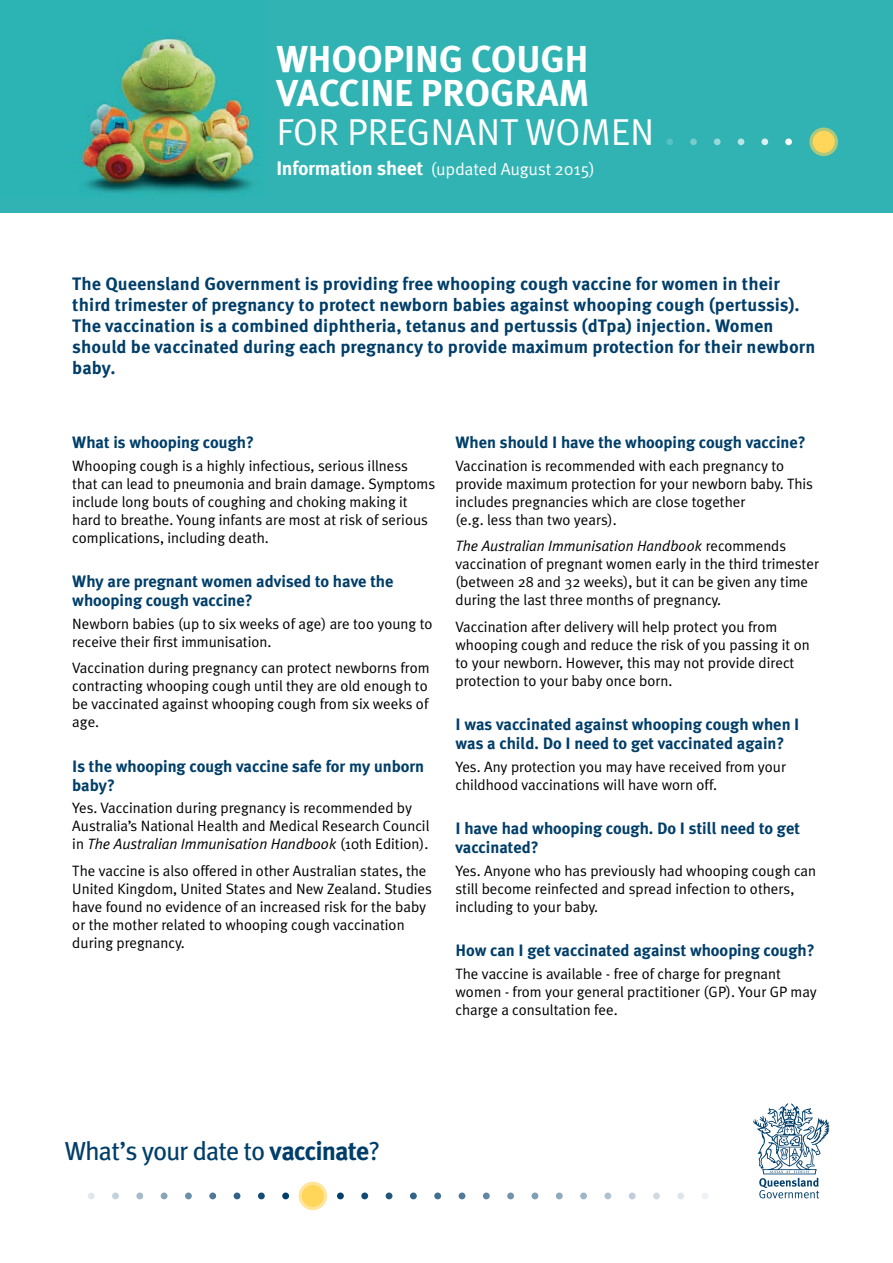
<style>
.page{position:relative;width:893px;height:1263px;background:#fff}
.page>*{position:absolute;margin:0;border:0;box-sizing:border-box;transform-origin:0 0}
.t1{font:700 37.5px/34.5px "Meta OT";letter-spacing:-.005em;color:#fff}
.t2{font:37.5px "Meta OT";letter-spacing:-.005em;color:#fff}
.t3{font:26.1px "Meta OT";letter-spacing:-.045em;color:#003e69}
.t4{font:700 18px/21px "Meta OT";letter-spacing:.005em;color:#003e69}
.t5{font:17.25px "Meta OT";letter-spacing:-.015em;color:#fff}
.t6{font:700 16.5px/19px "Meta Plus";color:#003e69}
.t7{font:15px/18px "Meta Plus Normal";color:#000}
.s1{font-weight:700;font-size:19.5px}
.s2{font-style:italic}
.s3{font-weight:700}
</style>
<div class="page">
<div style="left:0;top:0;width:893px;height:213px;background:#30b3b2"></div>
<img style="left:75px;top:28px;width:184px;height:166px">
<svg style="left:753px;top:1103px;width:76px;height:95px"></svg>
<div style="left:282px;top:1192px;width:7px;height:7px;background:#003e69;border-radius:50%"></div>
<svg style="left:258px;top:1192px;width:7px;height:7px"></svg>
<svg style="left:112px;top:1192px;width:7px;height:7px"></svg>
<svg style="left:209px;top:1192px;width:7px;height:7px"></svg>
<div style="left:161px;top:1192px;width:6px;height:7px;background:#88a4b9;border-radius:50%"></div>
<svg style="left:185px;top:1192px;width:7px;height:7px"></svg>
<div style="left:136px;top:1192px;width:7px;height:7px;background:#a6bbca;border-radius:50%"></div>
<div style="left:234px;top:1192px;width:6px;height:7px;background:#326386;border-radius:50%"></div>
<div style="left:88px;top:1192px;width:7px;height:7px;background:#e0e7ec;border-radius:50%"></div>
<div style="left:337px;top:1192px;width:7px;height:7px;background:#003e69;border-radius:50%"></div>
<svg style="left:361px;top:1192px;width:7px;height:7px"></svg>
<svg style="left:507px;top:1192px;width:7px;height:7px"></svg>
<svg style="left:410px;top:1192px;width:7px;height:7px"></svg>
<div style="left:459px;top:1192px;width:6px;height:7px;background:#517b98;border-radius:50%"></div>
<svg style="left:434px;top:1192px;width:7px;height:7px"></svg>
<svg style="left:483px;top:1192px;width:7px;height:7px"></svg>
<div style="left:386px;top:1192px;width:6px;height:7px;background:#22577d;border-radius:50%"></div>
<div style="left:531px;top:1192px;width:7px;height:7px;background:#809eb4;border-radius:50%"></div>
<div style="left:629px;top:1192px;width:7px;height:7px;background:#bfced9;border-radius:50%"></div>
<svg style="left:580px;top:1192px;width:7px;height:7px"></svg>
<div style="left:677px;top:1192px;width:7px;height:7px;background:#dee6eb;border-radius:50%"></div>
<div style="left:556px;top:1192px;width:7px;height:7px;background:#8faabd;border-radius:50%"></div>
<div style="left:653px;top:1192px;width:7px;height:7px;background:#ced9e2;border-radius:50%"></div>
<div style="left:604px;top:1192px;width:7px;height:7px;background:#afc2cf;border-radius:50%"></div>
<div style="left:702px;top:1192px;width:7px;height:7px;background:#eef2f5;border-radius:50%"></div>
<div style="left:299px;top:1182px;width:28px;height:28px;border:6px solid #ffd65a;border-radius:50%"></div>
<div style="left:302px;top:1185px;width:22px;height:22px;background:#ffd65a;border-radius:50%"></div>
<div style="left:761px;top:138px;width:7px;height:7px;background:#d8f0f0;border-radius:50%"></div>
<div style="left:666px;top:138px;width:7px;height:7px;background:#56c1c0;border-radius:50%"></div>
<div style="left:714px;top:138px;width:7px;height:7px;background:#97d9d8;border-radius:50%"></div>
<svg style="left:690px;top:138px;width:7px;height:7px"></svg>
<div style="left:738px;top:138px;width:6px;height:7px;background:#b8e4e4;border-radius:50%"></div>
<div style="left:642px;top:138px;width:7px;height:7px;background:#34b4b3;border-radius:50%"></div>
<div style="left:785px;top:138px;width:7px;height:7px;background:#fff;border-radius:50%"></div>
<div style="left:809px;top:128px;width:29px;height:28px;border:6px solid #ffd65a;border-radius:50%"></div>
<div style="left:813px;top:131px;width:22px;height:22px;background:#ffd65a;border-radius:50%"></div>
<h1 class="t1" style="left:277px;top:42px;width:314px">WHOOPING COUGH<br>VACCINE PROGRAM</h1>
<h1 class="t2" style="left:277px;top:109px;width:379px">FOR PREGNANT WOMEN</h1>
<p class="t5" style="left:276px;top:158px;width:320px"><span class="s1">Information sheet</span> (updated August 2015)</p>
<p class="t4" style="left:72px;top:273px;width:745px">The Queensland Government is providing free whooping cough vaccine for women in their third trimester of pregnancy to protect newborn babies against whooping cough (pertussis).<br>The vaccination is a combined diphtheria, tetanus and pertussis (dTpa) injection. Women should be vaccinated during each pregnancy to provide maximum protection for their newborn baby.</p>
<p class="t6" style="left:72px;top:433px;width:183px">What is whooping cough?</p>
<p class="t7" style="left:72px;top:456px;width:364px">Whooping cough is a highly infectious, serious illness that can lead to pneumonia and brain damage. Symptoms include long bouts of coughing and choking making it hard to breathe. Young infants are most at risk of serious complications, including death.</p>
<p class="t6" style="left:72px;top:572px;width:323px">Why are pregnant women advised to have the whooping cough vaccine?</p>
<p class="t7" style="left:72px;top:614px;width:362px">Newborn babies (up to six weeks of age) are too young to receive their first immunisation.</p>
<p class="t7" style="left:72px;top:659px;width:359px;text-align:justify">Vaccination during pregnancy can protect newborns from contracting whooping cough until they are old enough to be vaccinated against whooping cough from six weeks of age.</p>
<p class="t6" style="left:72px;top:756px;width:353px">Is the whooping cough vaccine safe for my unborn baby?</p>
<p class="t7" style="left:72px;top:799px;width:359px">Yes. Vaccination during pregnancy is recommended by<br>Australia’s National Health and Medical Research Council in <span class="s2">The Australian Immunisation Handbook</span> (10th Edition).</p>
<p class="t7" style="left:72px;top:861px;width:361px">The vaccine is also offered in other Australian states, the United Kingdom, United States and New Zealand. Studies have found no evidence of an increased risk for the baby or the mother related to whooping cough vaccination during pregnancy.</p>
<p class="t6" style="left:455px;top:433px;width:352px">When should I have the whooping cough vaccine?</p>
<p class="t7" style="left:455px;top:456px;width:359px">Vaccination is recommended with each pregnancy to provide maximum protection for your newborn baby. This includes pregnancies which are close together<br>(e.g. less than two years).</p>
<p class="t7" style="left:455px;top:537px;width:365px"><span class="s2">The Australian Immunisation Handbook</span> recommends vaccination of pregnant women early in the third trimester (between 28 and 32 weeks), but it can be given any time during the last three months of pregnancy.</p>
<p class="t7" style="left:455px;top:617px;width:356px">Vaccination after delivery will help protect you from whooping cough and reduce the risk of you passing it on to your newborn. However, this may not provide direct protection to your baby once born.</p>
<p class="t6" style="left:455px;top:715px;width:345px">I was vaccinated against whooping cough when I was a child. Do I need to get vaccinated again?</p>
<p class="t7" style="left:455px;top:757px;width:332px">Yes. Any protection you may have received from your childhood vaccinations will have worn off.</p>
<p class="t6" style="left:455px;top:819px;width:346px">I have had whooping cough. Do I still need to get vaccinated?</p>
<p class="t7" style="left:455px;top:861px;width:362px">Yes. Anyone who has previously had whooping cough can still become reinfected and spread infection to others, including to your baby.</p>
<p class="t6" style="left:455px;top:941px;width:361px">How can I get vaccinated against whooping cough?</p>
<p class="t7" style="left:455px;top:964px;width:363px">The vaccine is available - free of charge for pregnant women - from your general practitioner (GP). Your GP may charge a consultation fee.</p>
<h2 class="t3" style="left:65px;top:1135px;width:317px">What’s your date to <span class="s3">vaccinate</span>?</h2>
</div>
